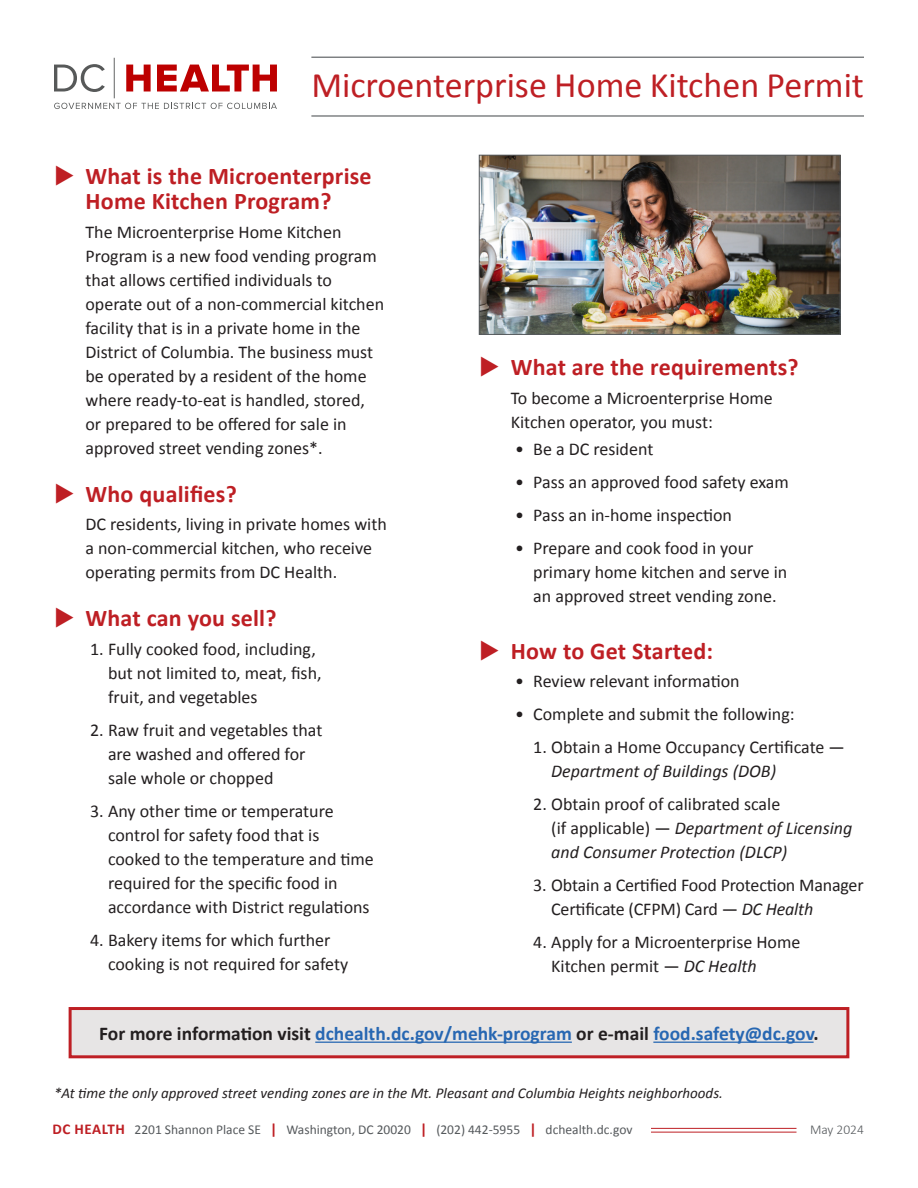
<style>
.page{position:relative;width:918px;height:1188px;background:#fff}
.page>*{position:absolute;margin:0;border:0;box-sizing:border-box;transform-origin:0 0}
.Table_Body{font:36px "Calibri";color:#be1f24}
.t1{font:700 24px/25.5px "Calibri";letter-spacing:.01em;color:#be1f24}
.Table_Body-2{font:700 19.5px "Calibri";color:#2767b2}
.body-indent{font:18px/24px "Calibri";color:#231f20}
.t2{font:italic 18px/24px "Calibri";color:#231f20}
.Table_Body-3{font:italic 15px "Calibri";color:#231f20}
.t3{font:13.5px "Calibri";color:#55595c}
.t4{font:300 13.5px "Calibri";color:#55595c}
.s1{font-style:italic}
.s2{font-style:normal}
.s3{color:#231f20}
.s4{font-weight:700;font-size:15px;color:#be1f24}
</style>
<div class="page">
<svg style="left:54px;top:64px;width:51px;height:28px"></svg>
<svg style="left:126px;top:65px;width:25px;height:26px"></svg>
<svg style="left:157px;top:65px;width:120px;height:26px"></svg>
<hr style="left:114px;top:58px;width:1px;height:40px;background:#575959">
<svg style="left:54px;top:103px;width:223px;height:6px"></svg>
<hr style="left:311px;top:115px;width:553px;height:2px;background:#55595c">
<hr style="left:311px;top:57px;width:553px;height:1px;background:#55595c">
<img style="left:481px;top:157px;width:358px;height:176px">
<div style="left:479px;top:155px;width:362px;height:180px;border:1px solid #55595c"></div>
<hr style="left:651px;top:1128px;width:145px;height:1px;background:#be1f24">
<hr style="left:651px;top:1132px;width:145px;height:1px;background:#be1f24">
<div style="left:70px;top:1009px;width:778px;height:48px;background:#e7e5e5"></div>
<hr style="left:315px;top:1042px;width:257px;height:1px;background:#2767b2">
<hr style="left:653px;top:1042px;width:161px;height:1px;background:#2767b2">
<div style="left:69px;top:1007px;width:780px;height:51px;border:3px solid #be1f24"></div>
<p class="Table_Body" style="left:311px;top:60px;width:554px">Microenterprise Home Kitchen Permit</p>
<p class="t1" style="left:86px;top:162px;width:288px">What is the Microenterprise<br>Home Kitchen Program?</p>
<p class="body-indent" style="left:86px;top:219px;width:300px">The Microenterprise Home Kitchen Program is a new food vending program that allows certified individuals to operate out of a non-commercial kitchen facility that is in a private home in the District of Columbia. The business must be operated by a resident of the home where ready-to-eat is handled, stored, or prepared to be offered for sale in approved street vending zones*.</p>
<p class="t1" style="left:86px;top:480px;width:153px">Who qualifies?</p>
<p class="body-indent" style="left:86px;top:512px;width:303px">DC residents, living in private homes with a non-commercial kitchen, who receive operating permits from DC Health.</p>
<p class="t1" style="left:86px;top:605px;width:193px">What can you sell?</p>
<p class="body-indent" style="left:108px;top:636px;width:215px;text-indent:-18px">1. Fully cooked food, including, but not limited to, meat, fish, fruit, and vegetables</p>
<p class="body-indent" style="left:108px;top:717px;width:216px;text-indent:-18px">2. Raw fruit and vegetables that are washed and offered for sale whole or chopped</p>
<p class="body-indent" style="left:108px;top:798px;width:267px;text-indent:-18px">3. Any other time or temperature control for safety food that is cooked to the temperature and time required for the specific food in accordance with District regulations</p>
<p class="body-indent" style="left:108px;top:927px;width:242px;text-indent:-18px">4. Bakery items for which further cooking is not required for safety</p>
<p class="t1" style="left:511px;top:353px;width:289px">What are the requirements?</p>
<p class="body-indent" style="left:511px;top:385px;width:264px">To become a Microenterprise Home<br>Kitchen operator, you must:</p>
<p class="body-indent" style="left:515px;top:436px;width:140px">• Be a DC resident</p>
<p class="body-indent" style="left:515px;top:469px;width:275px">• Pass an approved food safety exam</p>
<p class="body-indent" style="left:515px;top:502px;width:218px">• Pass an in-home inspection</p>
<p class="body-indent" style="left:533px;top:535px;width:256px;text-indent:-18px">• Prepare and cook food in your primary home kitchen and serve in an approved street vending zone.</p>
<p class="t1" style="left:511px;top:637px;width:204px">How to Get Started:</p>
<p class="body-indent" style="left:515px;top:669px;width:226px">• Review relevant information</p>
<p class="body-indent" style="left:515px;top:702px;width:281px">• Complete and submit the following:</p>
<p class="body-indent" style="left:551px;top:735px;width:295px;text-indent:-18px">1. Obtain a Home Occupancy Certificate —<br><span class="s1">Department of Buildings (DOB)</span></p>
<p class="t2" style="left:551px;top:791px;width:303px;text-indent:-18px"><span class="s2">2. Obtain proof of calibrated scale<br>(if applicable) —</span> Department of Licensing and Consumer Protection (DLCP)</p>
<p class="body-indent" style="left:551px;top:873px;width:314px;text-indent:-18px">3. Obtain a Certified Food Protection Manager<br>Certificate (CFPM) Card — <span class="s1">DC Health</span></p>
<p class="body-indent" style="left:551px;top:930px;width:251px;text-indent:-18px">4. Apply for a Microenterprise Home<br>Kitchen permit — <span class="s1">DC Health</span></p>
<p class="Table_Body-2" style="left:99px;top:1020px;width:721px"><span class="s3">For more information visit</span> dchealth.dc.gov/mehk-program <span class="s3">or e-mail</span> food.safety@dc.gov<span class="s3">.</span></p>
<p class="Table_Body-3" style="left:54px;top:1083px;width:670px">*At time the only approved street vending zones are in the Mt. Pleasant and Columbia Heights neighborhoods.</p>
<p class="t3" style="left:52px;top:1120px;width:582px"><span class="s4">DC HEALTH</span> 2201 Shannon Place SE <span class="s4">|</span> Washington, DC 20020 <span class="s4">|</span> (202) 442-5955 <span class="s4">|</span> dchealth.dc.gov</p>
<p class="t4" style="left:810px;top:1121px;width:55px">May 2024</p>
</div>
